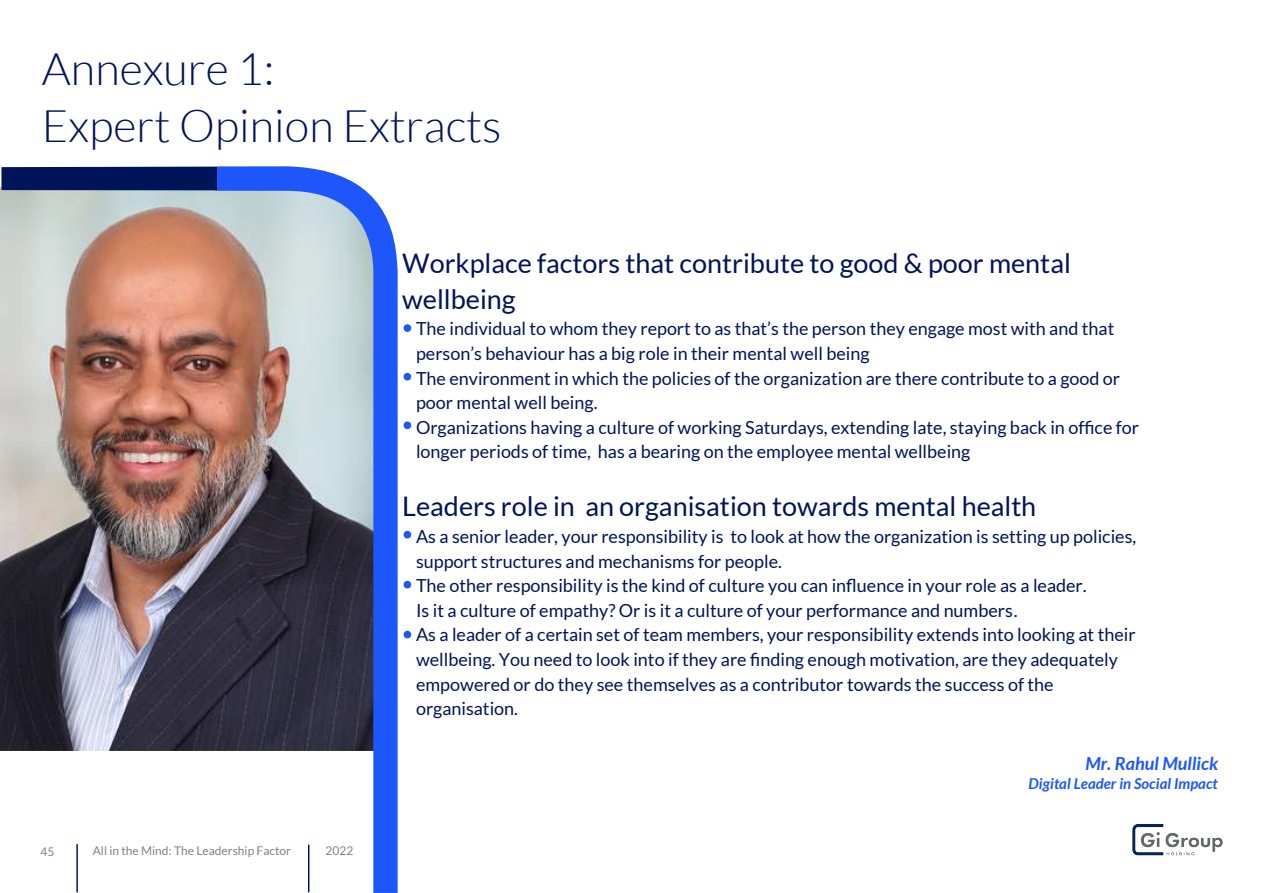
<style>
.page{position:relative;width:1263px;height:893px;background:#fff}
.page>*{position:absolute;margin:0;border:0;box-sizing:border-box;transform-origin:0 0}
.t1{font:300 45px/57px "Lato";color:#00145a}
.t2{font:27px/35.4px "Lato";color:#00145a}
.t3{font:18px/24.6px "Lato";color:#00145a}
.t4{font:italic 700 18px "Lato";color:#1d57fb}
.t5{font:italic 700 15px "Lato";color:#1d57fb}
.t6{font:12px "Lato";color:#808285}
</style>
<div class="page">
<hr style="left:76px;top:844px;width:2px;height:47px;background:#00145a">
<svg style="left:404px;top:324px;width:7px;height:8px"></svg>
<svg style="left:404px;top:373px;width:7px;height:7px"></svg>
<svg style="left:404px;top:421px;width:7px;height:8px"></svg>
<svg style="left:404px;top:531px;width:7px;height:7px"></svg>
<svg style="left:404px;top:580px;width:7px;height:8px"></svg>
<svg style="left:404px;top:630px;width:7px;height:8px"></svg>
<img style="left:0;top:187px;width:217px;height:564px">
<svg style="left:217px;top:166px;width:181px;height:726px"></svg>
<div style="left:2px;top:167px;width:215px;height:24px;background:#00145a"></div>
<img style="left:1132px;top:824px;width:91px;height:32px">
<h1 class="t1" style="left:42px;top:41px;width:461px">Annexure 1:<br>Expert Opinion Extracts</h1>
<p class="t6" style="left:41px;top:844px;width:15px">45</p>
<p class="t6" style="left:93px;top:844px;width:200px">All in the Mind: The Leadership Factor</p>
<p class="t6" style="left:326px;top:844px;width:29px">2022</p>
<h2 class="t2" style="left:402px;top:246px;width:670px">Workplace factors that contribute to good &amp; poor mental wellbeing</h2>
<p class="t3" style="left:416px;top:316px;width:725px">The individual to whom they report to as that’s the person they engage most with and that person’s behaviour has a big role in their mental well being<br>The environment in which the policies of the organization are there contribute to a good or poor mental well being.<br>Organizations having a culture of working Saturdays, extending late, staying back in office for longer periods of time, has a bearing on the employee mental wellbeing</p>
<h2 class="t2" style="left:402px;top:489px;width:636px">Leaders role in an organisation towards mental health</h2>
<p class="t3" style="left:416px;top:524px;width:722px">As a senior leader, your responsibility is to look at how the organization is setting up policies, support structures and mechanisms for people.<br>The other responsibility is the kind of culture you can influence in your role as a leader.<br>Is it a culture of empathy? Or is it a culture of your performance and numbers.<br>As a leader of a certain set of team members, your responsibility extends into looking at their wellbeing. You need to look into if they are finding enough motivation, are they adequately empowered or do they see themselves as a contributor towards the success of the organisation.</p>
<p class="t4" style="left:1085px;top:753px;width:134px">Mr. Rahul Mullick</p>
<p class="t5" style="left:1029px;top:774px;width:191px">Digital Leader in Social Impact</p>
</div>
